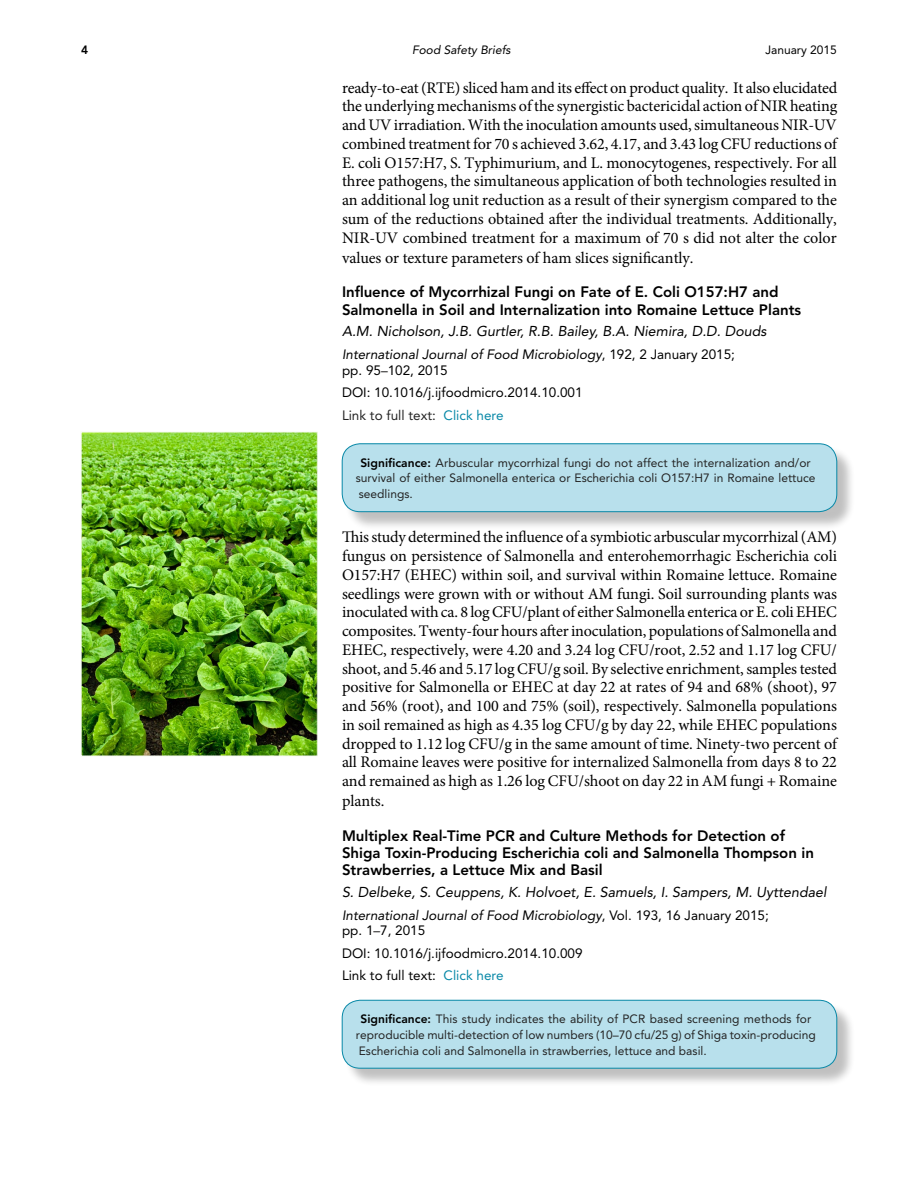
<style>
.page{position:relative;width:918px;height:1188px;background:#fff}
.page>*{position:absolute;margin:0;border:0;box-sizing:border-box;transform-origin:0 0}
.t1{font:16.2px/18.9px "Minion Pro";letter-spacing:-.005em;color:#000;text-align:justify}
.t2{font:800 15px/17.2px "Avenir LT Std";color:#000}
.t3{font:italic 14.25px "Avenir LT Std";color:#000}
.t4{font:italic 13.5px/15.8px "Avenir LT Std";color:#000}
.t5{font:13.5px/22.5px "Avenir LT Std";color:#000}
.t6{font:12px/15.8px "Avenir LT Std";color:#232323}
.t7{font:italic 12px "Avenir LT Std";color:#000}
.t8{font:12px "Avenir LT Std";color:#000}
.t9{font:800 12px "Avenir LT Std";color:#000}
.s1{font-style:normal}
.s2{font-style:normal;color:#222121}
.s3{color:#232323}
.s4{color:#0788a7}
.s5{font-weight:800;color:#000}
</style>
<div class="page">
<img style="left:83px;top:434px;width:233px;height:320px">
<div style="left:81px;top:432px;width:237px;height:324px;border:1px solid #f7fbf2"></div>
<div style="left:344px;top:446px;width:512px;height:84px;background:#000;opacity:.25"></div>
<div style="left:342px;top:444px;width:495px;height:68px;background:#b8e0ec;border-radius:18px"></div>
<div style="left:342px;top:444px;width:495px;height:68px;border:1px solid #0788a7;border-radius:18px"></div>
<div style="left:344px;top:1003px;width:512px;height:84px;background:#000;opacity:.25"></div>
<div style="left:342px;top:1000px;width:495px;height:68px;background:#b8e0ec;border-radius:18px"></div>
<div style="left:342px;top:1000px;width:495px;height:68px;border:1px solid #0788a7;border-radius:18px"></div>
<p class="t9" style="left:81px;top:43px;width:9px">4</p>
<p class="t7" style="left:412px;top:43px;width:100px">Food Safety Briefs</p>
<p class="t8" style="left:765px;top:43px;width:73px">January 2015</p>
<p class="t1" style="left:342px;top:78px;width:497px">ready-to-eat (RTE) sliced ham and its effect on product quality. It also elucidated the underlying mechanisms of the synergistic bactericidal action of NIR heating and UV irradiation. With the inoculation amounts used, simultaneous NIR-UV combined treatment for 70 s achieved 3.62, 4.17, and 3.43 log CFU reductions of E. coli O157:H7, S. Typhimurium, and L. monocytogenes, respectively. For all three pathogens, the simultaneous application of both technologies resulted in an additional log unit reduction as a result of their synergism compared to the sum of the reductions obtained after the individual treatments. Additionally, NIR-UV combined treatment for a maximum of 70 s did not alter the color values or texture parameters of ham slices significantly.</p>
<p class="t2" style="left:342px;top:284px;width:461px">Influence of Mycorrhizal Fungi on Fate of E. Coli O157:H7 and<br>Salmonella in Soil and Internalization into Romaine Lettuce Plants</p>
<p class="t3" style="left:342px;top:323px;width:426px">A.M. Nicholson, J.B. Gurtler, R.B. Bailey, B.A. Niemira, D.D. Douds</p>
<p class="t4" style="left:342px;top:347px;width:395px">International Journal of Food Microbiology<span class="s1">, 192, 2 January 2015; pp. 95</span><span class="s2">–</span><span class="s1">102, 2015</span></p>
<p class="t5" style="left:342px;top:381px;width:242px">DOI: 10.1016/j.ijfoodmicro.2014.10.001<br><span class="s3">Link to full text:</span> <span class="s4">Click here</span></p>
<p class="t6" style="left:356px;top:455px;width:461px;text-indent:4px"><span class="s5">Significance:</span> Arbuscular mycorrhizal fungi do not affect the internalization and/or survival of either Salmonella enterica or Escherichia coli O157:H7 in Romaine lettuce seedlings.</p>
<p class="t1" style="left:342px;top:528px;width:497px">This study determined the influence of a symbiotic arbuscular mycorrhizal (AM) fungus on persistence of Salmonella and enterohemorrhagic Escherichia coli O157:H7 (EHEC) within soil, and survival within Romaine lettuce. Romaine seedlings were grown with or without AM fungi. Soil surrounding plants was inoculated with ca. 8 log CFU/plant of either Salmonella enterica or E. coli EHEC composites. Twenty-four hours after inoculation, populations of Salmonella and EHEC, respectively, were 4.20 and 3.24 log CFU/root, 2.52 and 1.17 log CFU/ shoot, and 5.46 and 5.17 log CFU/g soil. By selective enrichment, samples tested positive for Salmonella or EHEC at day 22 at rates of 94 and 68% (shoot), 97 and 56% (root), and 100 and 75% (soil), respectively. Salmonella populations in soil remained as high as 4.35 log CFU/g by day 22, while EHEC populations dropped to 1.12 log CFU/g in the same amount of time. Ninety-two percent of all Romaine leaves were positive for internalized Salmonella from days 8 to 22 and remained as high as 1.26 log CFU/shoot on day 22 in AM fungi + Romaine plants.</p>
<p class="t2" style="left:342px;top:827px;width:473px">Multiplex Real-Time PCR and Culture Methods for Detection of<br>Shiga Toxin-Producing Escherichia coli and Salmonella Thompson in<br>Strawberries, a Lettuce Mix and Basil</p>
<p class="t3" style="left:342px;top:884px;width:486px">S. Delbeke, S. Ceuppens, K. Holvoet, E. Samuels, I. Sampers, M. Uyttendael</p>
<p class="t4" style="left:342px;top:907px;width:428px">International Journal of Food Microbiology<span class="s1">, Vol. 193, 16 January 2015; pp. 1</span><span class="s2">–</span><span class="s1">7, 2015</span></p>
<p class="t5" style="left:342px;top:942px;width:242px">DOI: 10.1016/j.ijfoodmicro.2014.10.009<br>Link to full text: <span class="s4">Click here</span></p>
<p class="t6" style="left:356px;top:1011px;width:461px;text-indent:4px"><span class="s5">Significance:</span> This study indicates the ability of PCR based screening methods for reproducible multi-detection of low numbers (10–70 cfu/25 g) of Shiga toxin-producing<br>Escherichia coli and Salmonella in strawberries, lettuce and basil.</p>
</div>
